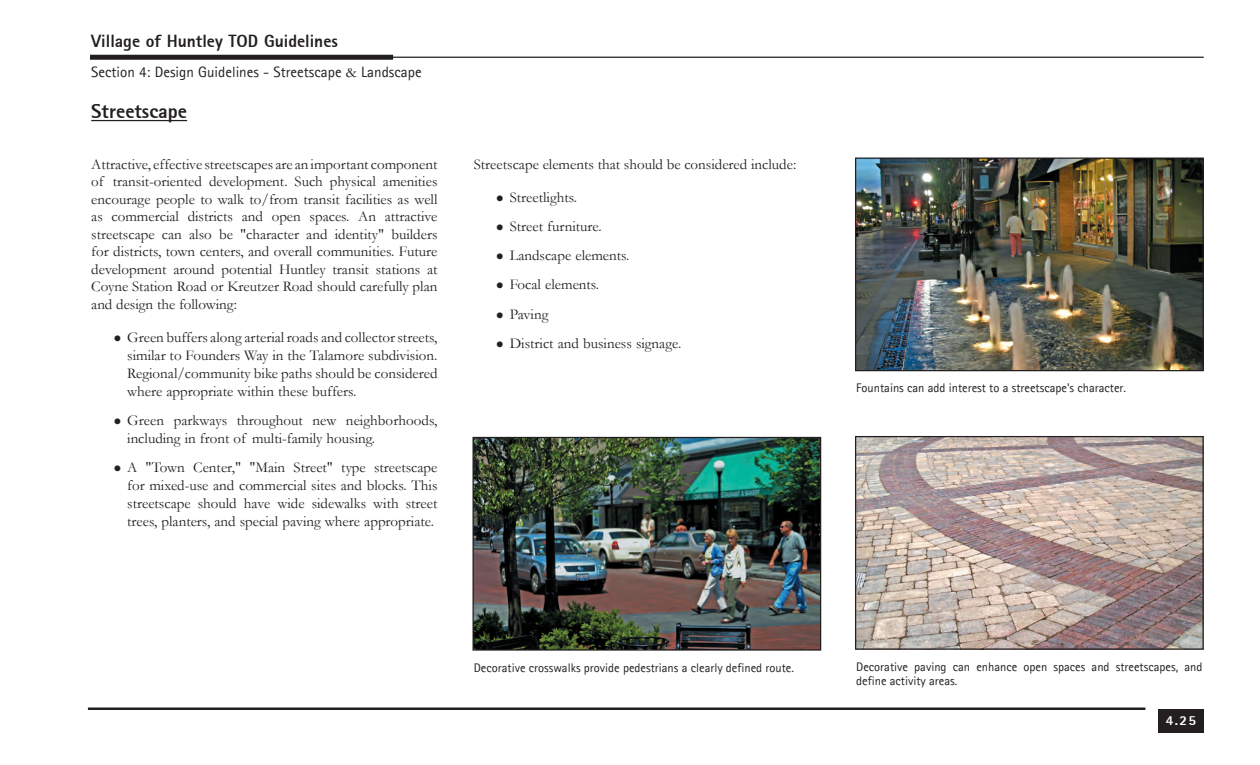
<style>
.page{position:relative;width:1260px;height:765px;background:#fff}
.page>*{position:absolute;margin:0;border:0;box-sizing:border-box;transform-origin:0 0}
.t1{font:800 20px "Agfa Rotis Sans Serif";color:#231f20}
.t2{font:800 17.5px "Agfa Rotis Sans Serif";color:#231f20}
.t3{font:15px/17.5px "Garamond";color:#231f20;text-align:justify}
.t4{font:15px "Agfa Rotis Sans Serif";color:#231f20}
.t5{font:800 13.75px "Agfa Rotis Sans Serif";color:#fff}
.t6{font:12.5px/13.8px "Agfa Rotis Sans Serif";color:#231f20}
.s1{font-family:"Garamond"}
</style>
<div class="page">
<div style="left:90px;top:55px;width:303px;height:5px;background:#231f20"></div>
<hr style="left:88px;top:708px;width:1057px;height:2px;background:#231f20">
<hr style="left:91px;top:57px;width:1113px;height:1px;background:#231f20">
<div style="left:1158px;top:709px;width:46px;height:23px;background:#231f20"></div>
<hr style="left:91px;top:120px;width:96px;height:1px;background:#231f20">
<img style="left:475px;top:439px;width:344px;height:210px">
<div style="left:473px;top:437px;width:348px;height:214px;border:1px solid #231f20"></div>
<img style="left:857px;top:160px;width:345px;height:209px">
<div style="left:855px;top:158px;width:349px;height:213px;border:1px solid #231f20"></div>
<img style="left:857px;top:438px;width:345px;height:210px">
<div style="left:855px;top:436px;width:349px;height:214px;border:1px solid #231f20"></div>
<p class="t2" style="left:91px;top:30px;width:248px">Village of Huntley TOD Guidelines</p>
<p class="t4" style="left:274px;top:63px;width:124px">Access <span class="s1">&amp;</span> Circul tion</p>
<p class="t4" style="left:91px;top:63px;width:332px">Section 4: Design Guidelines - Streetscape <span class="s1">&amp;</span> Landscape</p>
<h1 class="t1" style="left:91px;top:98px;width:97px">Streetscape</h1>
<p class="t3" style="left:91px;top:155px;width:348px">Attractive, effective streetscapes are an important component of transit-oriented development. Such physical amenities encourage people to walk to/from transit facilities as well as commercial districts and open spaces. An attractive streetscape can also be "character and identity" builders for districts, town centers, and overall communities. Future development around potential Huntley transit stations at Coyne Station Road or Kreutzer Road should carefully plan and design the following:</p>
<p class="t3" style="left:127px;top:327px;width:312px;line-height:18px;text-indent:-13px">● Green buffers along arterial roads and collector streets, similar to Founders Way in the Talamore subdivision.<br>Regional/community bike paths should be considered where appropriate within these buffers.</p>
<p class="t3" style="left:127px;top:411px;width:312px;line-height:18px;text-indent:-13px">● Green parkways throughout new neighborhoods, including in front of multi-family housing.</p>
<p class="t3" style="left:127px;top:458px;width:312px;line-height:18px;text-indent:-13px">● A "Town Center," "Main Street" type streetscape for mixed-use and commercial sites and blocks. This streetscape should have wide sidewalks with street trees, planters, and special paving where appropriate.</p>
<p class="t3" style="left:474px;top:155px;width:324px">Streetscape elements that should be considered include:</p>
<p class="t3" style="left:496px;top:188px;width:82px">● Streetlights.</p>
<p class="t3" style="left:496px;top:217px;width:107px">● Street furniture.</p>
<p class="t3" style="left:496px;top:246px;width:135px">● Landscape elements.</p>
<p class="t3" style="left:496px;top:275px;width:104px">● Focal elements.</p>
<p class="t3" style="left:496px;top:305px;width:54px">● Paving</p>
<p class="t3" style="left:496px;top:334px;width:187px">● District and business signage.</p>
<p class="t6" style="left:474px;top:660px;width:322px">Decorative crosswalks provide pedestrians a clearly defined route.</p>
<p class="t6" style="left:856px;top:381px;width:271px">Fountains can add interest to a streetscape's character.</p>
<p class="t6" style="left:856px;top:660px;width:348px">Decorative paving can enhance open spaces and streetscapes, and define activity areas.</p>
<p class="t5" style="left:1166px;top:712px;width:32px">4.25</p>
</div>
